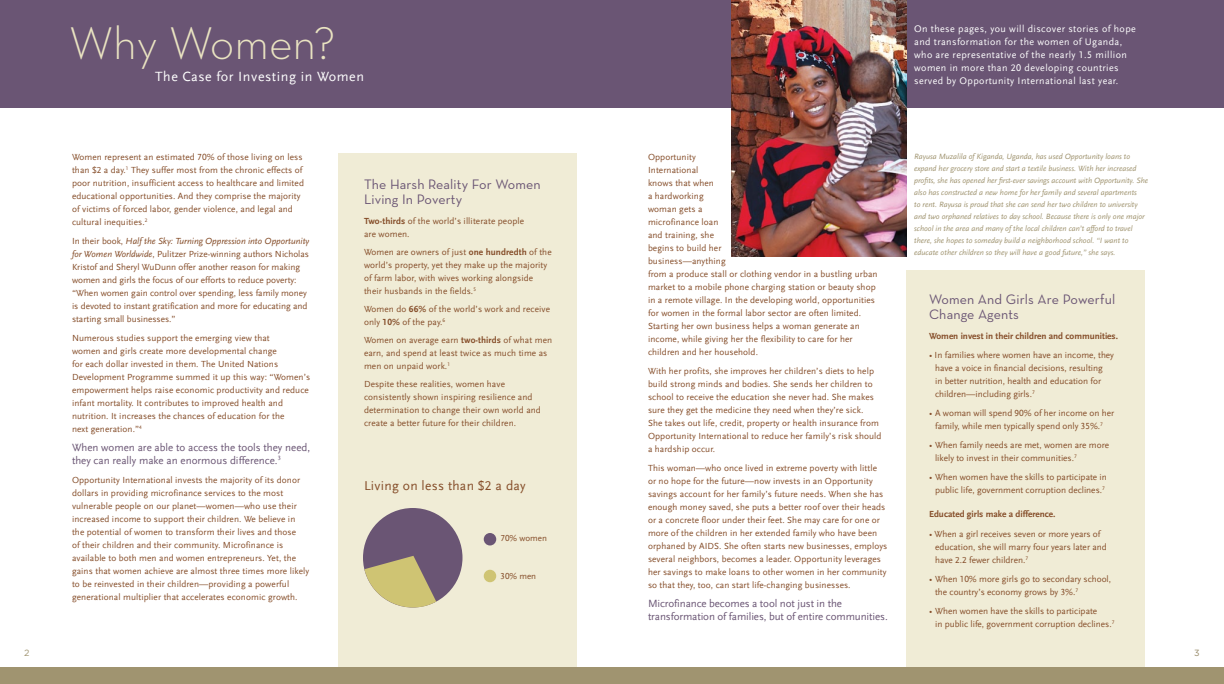
<style>
.page{position:relative;width:1224px;height:684px;background:#fff}
.page>*{position:absolute;margin:0;border:0;box-sizing:border-box;transform-origin:0 0}
.t1{font:300 46.7px "Neutraface Text";color:#e9e3c1}
.t2{font:14px/15px "Neutraface Text";letter-spacing:.01em;color:#6a5574}
.t3{font:14px "Scala Sans LF";letter-spacing:.04em;color:#fff}
.t4{font:13.5px "Scala Sans LF";letter-spacing:.02em;color:#854d29}
.t5{font:11px/13px "Scala Sans LF";letter-spacing:-.01em;color:#6a5574}
.t6{font:10px/13px "Scala Sans LF";letter-spacing:.04em;color:#fff}
.t7{font:9.2px/13px "Scala Sans LF";letter-spacing:.01em;color:#854d29}
.t8{font:700 9.2px "Scala Sans LF";color:#854d29}
.t9{font:9px "Scala Sans LF";color:#854d29}
.t10{font:9px "Gotham";color:#a09470}
.t11{font:9px "Gotham";color:#968967}
.t12{font:italic 8px/12px "Scala Sans LF";color:#a09470}
.s1{font-style:italic}
.s2{font-weight:700}
</style>
<div class="page">
<div style="left:907px;top:270px;width:238px;height:414px;background:#f0ecd6"></div>
<div style="left:339px;top:153px;width:238px;height:531px;background:#f0ecd6"></div>
<div style="left:0;top:667px;width:1224px;height:17px;background:#a09470"></div>
<div style="left:0;top:0;width:1224px;height:108px;background:#6a5574"></div>
<img style="left:731px;top:0;width:176px;height:256px">
<div style="left:484px;top:570px;width:12px;height:12px;background:#cfc473;border-radius:50%"></div>
<div style="left:484px;top:533px;width:12px;height:13px;background:#6a5574;border-radius:50%"></div>
<div style="left:363px;top:508px;width:100px;height:100px;background:#6a5574;border-radius:50%"></div>
<svg style="left:364px;top:556px;width:72px;height:52px"></svg>
<p class="t10" style="left:24px;top:648px;width:7px">2</p>
<h1 class="t1" style="left:69px;top:14px;width:268px">Why Women?</h1>
<h2 class="t3" style="left:155px;top:69px;width:210px">The Case for Investing in Women</h2>
<p class="t7" style="left:72px;top:150px;width:234px">Women represent an estimated 70% of those living on less than $2 a day.<sup>1</sup> They suffer most from the chronic effects of poor nutrition, insufficient access to healthcare and limited educational opportunities. And they comprise the majority of victims of forced labor, gender violence, and legal and cultural inequities.<sup>2</sup></p>
<p class="t7" style="left:72px;top:234px;width:239px">In their book, <span class="s1">Half the Sky: Turning Oppression into Opportunity for Women Worldwide</span>, Pulitzer Prize-winning authors Nicholas Kristof and Sheryl WuDunn offer another reason for making women and girls the focus of our efforts to reduce poverty: “When women gain control over spending, less family money is devoted to instant gratification and more for educating and starting small businesses.”</p>
<p class="t7" style="left:72px;top:331px;width:240px">Numerous studies support the emerging view that<br>women and girls create more developmental change<br>for each dollar invested in them. The United Nations Development Programme summed it up this way: “Women’s empowerment helps raise economic productivity and reduce infant mortality. It contributes to improved health and nutrition. It increases the chances of education for the<br>next generation.”<sup>4</sup></p>
<p class="t5" style="left:72px;top:441px;width:240px">When women are able to access the tools they need, they can really make an enormous difference.<sup>3</sup></p>
<p class="t7" style="left:72px;top:473px;width:239px">Opportunity International invests the majority of its donor dollars in providing microfinance services to the most vulnerable people on our planet—women—who use their increased income to support their children. We believe in the potential of women to transform their lives and those<br>of their children and their community. Microfinance is available to both men and women entrepreneurs. Yet, the gains that women achieve are almost three times more likely to be reinvested in their children—providing a powerful generational multiplier that accelerates economic growth.</p>
<h2 class="t2" style="left:364px;top:176px;width:178px">The Harsh Reality For Women<br>Living In Poverty</h2>
<p class="t7" style="left:364px;top:214px;width:162px"><span class="s2">Two-thirds</span> of the world’s illiterate people are women.</p>
<p class="t7" style="left:364px;top:245px;width:189px">Women are owners of just <span class="s2">one hundredth</span> of the world’s property, yet they make up the majority of farm labor, with wives working alongside their husbands in the fields.<sup>5</sup></p>
<p class="t7" style="left:364px;top:302px;width:188px">Women do <span class="s2">66%</span> of the world’s work and receive only <span class="s2">10%</span> of the pay.<sup>6</sup></p>
<p class="t7" style="left:364px;top:333px;width:190px">Women on average earn <span class="s2">two-thirds</span> of what men earn, and spend at least twice as much time as men on unpaid work.<sup>1</sup></p>
<p class="t7" style="left:364px;top:377px;width:178px">Despite these realities, women have consistently shown inspiring resilience and determination to change their own world and create a better future for their children.</p>
<h3 class="t4" style="left:364px;top:478px;width:163px">Living on less than $2 a day</h3>
<p class="t9" style="left:501px;top:534px;width:48px">70% women</p>
<p class="t9" style="left:501px;top:571px;width:37px">30% men</p>
<p class="t7" style="left:648px;top:150px;width:231px">Opportunity<br>International<br>knows that when<br>a hardworking<br>woman gets a<br>microfinance loan<br>and training, she<br>begins to build her<br>business—anything<br>from a produce stall or clothing vendor in a bustling urban market to a mobile phone charging station or beauty shop in a remote village. In the developing world, opportunities for women in the formal labor sector are often limited.<br>Starting her own business helps a woman generate an income, while giving her the flexibility to care for her children and her household.</p>
<p class="t7" style="left:648px;top:364px;width:235px">With her profits, she improves her children’s diets to help build strong minds and bodies. She sends her children to school to receive the education she never had. She makes sure they get the medicine they need when they’re sick.<br>She takes out life, credit, property or health insurance from Opportunity International to reduce her family’s risk should a hardship occur.</p>
<p class="t7" style="left:648px;top:461px;width:241px">This woman—who once lived in extreme poverty with little or no hope for the future—now invests in an Opportunity savings account for her family’s future needs. When she has enough money saved, she puts a better roof over their heads or a concrete floor under their feet. She may care for one or more of the children in her extended family who have been orphaned by AIDS. She often starts new businesses, employs several neighbors, becomes a leader. Opportunity leverages her savings to make loans to other women in her community so that they, too, can start life-changing businesses.</p>
<p class="t5" style="left:648px;top:597px;width:241px">Microfinance becomes a tool not just in the transformation of families, but of entire communities.</p>
<p class="t6" style="left:914px;top:23px;width:223px">On these pages, you will discover stories of hope and transformation for the women of Uganda, who are representative of the nearly 1.5 million women in more than 20 developing countries served by Opportunity International last year.</p>
<p class="t12" style="left:914px;top:150px;width:235px">Rayusa Muzalila of Kiganda, Uganda, has used Opportunity loans to expand her grocery store and start a textile business. With her increased profits, she has opened her first-ever savings account with Opportunity. She also has constructed a new home for her family and several apartments<br>to rent. Rayusa is proud that she can send her two children to university and two orphaned relatives to day school. Because there is only one major school in the area and many of the local children can’t afford to travel there, she hopes to someday build a neighborhood school. “I want to educate other children so they will have a good future,” she says.</p>
<h2 class="t2" style="left:929px;top:292px;width:188px">Women And Girls Are Powerful<br>Change Agents</h2>
<p class="t8" style="left:929px;top:331px;width:191px">Women invest in their children and communities.</p>
<p class="t7" style="left:935px;top:349px;width:180px;text-indent:-6px">• In families where women have an income, they have a voice in financial decisions, resulting<br>in better nutrition, health and education for children—including girls.<sup>7</sup></p>
<p class="t7" style="left:929px;top:407px;width:187px;text-align:center">• A woman will spend 90% of her income on her family, while men typically spend only 35%.<sup>7</sup></p>
<p class="t7" style="left:935px;top:439px;width:176px;text-indent:-6px">• When family needs are met, women are more likely to invest in their communities.<sup>7</sup></p>
<p class="t7" style="left:929px;top:471px;width:179px;text-align:center">• When women have the skills to participate in public life, government corruption declines.<sup>7</sup></p>
<p class="t8" style="left:929px;top:509px;width:128px">Educated girls make a difference.</p>
<p class="t7" style="left:935px;top:528px;width:173px;text-indent:-6px">• When a girl receives seven or more years of education, she will marry four years later and have 2.2 fewer children.<sup>7</sup></p>
<p class="t7" style="left:935px;top:573px;width:178px;text-indent:-6px">• When 10% more girls go to secondary school, the country’s economy grows by 3%.<sup>7</sup></p>
<p class="t7" style="left:935px;top:605px;width:181px;text-indent:-6px">• When women have the skills to participate<br>in public life, government corruption declines.<sup>7</sup></p>
<p class="t11" style="left:1194px;top:648px;width:7px">3</p>
</div>
